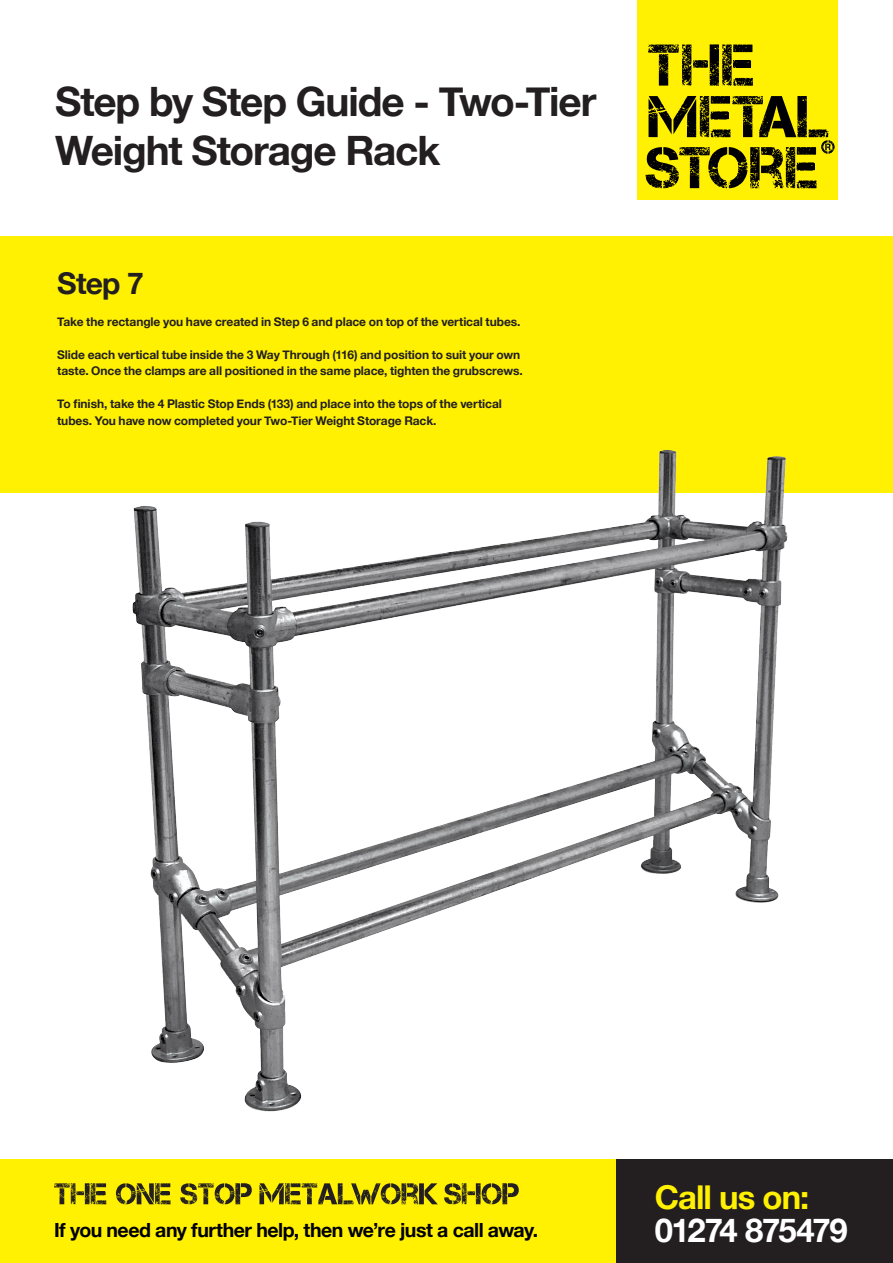
<style>
.page{position:relative;width:893px;height:1263px;background:#fff}
.page>*{position:absolute;margin:0;border:0;box-sizing:border-box;transform-origin:0 0}
.t1{font:700 40.5px/48.6px "Helvetica Neue";letter-spacing:-.03em;color:#231f20}
.t2{font:700 32.85px/32.8px "Helvetica Neue";letter-spacing:-.035em;color:#fff}
.t3{font:700 30px "Helvetica Neue";color:#231f20}
.t4{font:700 19.5px "Helvetica Neue";letter-spacing:-.025em;color:#000001}
.t5{font:700 12px/16.5px "Helvetica Neue";letter-spacing:-.01em;color:#231f20}
.s1{color:#fff101}
</style>
<div class="page">
<div style="left:0;top:236px;width:893px;height:257px;background:#fff101"></div>
<div style="left:637px;top:0;width:201px;height:199px;background:#fff101"></div>
<svg style="left:648px;top:44px;width:105px;height:42px"></svg>
<svg style="left:645px;top:96px;width:190px;height:92px"></svg>
<div style="left:0;top:1159px;width:617px;height:104px;background:#fff101"></div>
<div style="left:617px;top:1159px;width:276px;height:104px;background:#231f20"></div>
<svg style="left:54px;top:1183px;width:52px;height:21px"></svg>
<svg style="left:116px;top:1183px;width:55px;height:21px"></svg>
<svg style="left:180px;top:1183px;width:72px;height:21px"></svg>
<svg style="left:444px;top:1183px;width:75px;height:21px"></svg>
<svg style="left:259px;top:1183px;width:179px;height:21px"></svg>
<img style="left:132px;top:449px;width:656px;height:663px">
<p class="t1" style="left:55px;top:79px;width:543px">Step by Step Guide - Two-Tier<br>Weight Storage Rack</p>
<p class="t3" style="left:57px;top:260px;width:88px">Step 7</p>
<p class="t5" style="left:57px;top:314px;width:465px">Take the rectangle you have created in Step 6 and place on top of the vertical tubes.</p>
<p class="t5" style="left:57px;top:347px;width:467px">Slide each vertical tube inside the 3 Way Through (116) and position to suit your own taste. Once the clamps are all positioned in the same place, tighten the grubscrews.</p>
<p class="t5" style="left:57px;top:396px;width:446px">To finish, take the 4 Plastic Stop Ends (133) and place into the tops of the vertical tubes. You have now completed your Two-Tier Weight Storage Rack.</p>
<p class="t4" style="left:54px;top:1214px;width:486px">If you need any further help, then we’re just a call away.</p>
<p class="t2" style="left:655px;top:1182px;width:195px"><span class="s1">Call us on:<br></span>01274 875479</p>
</div>
